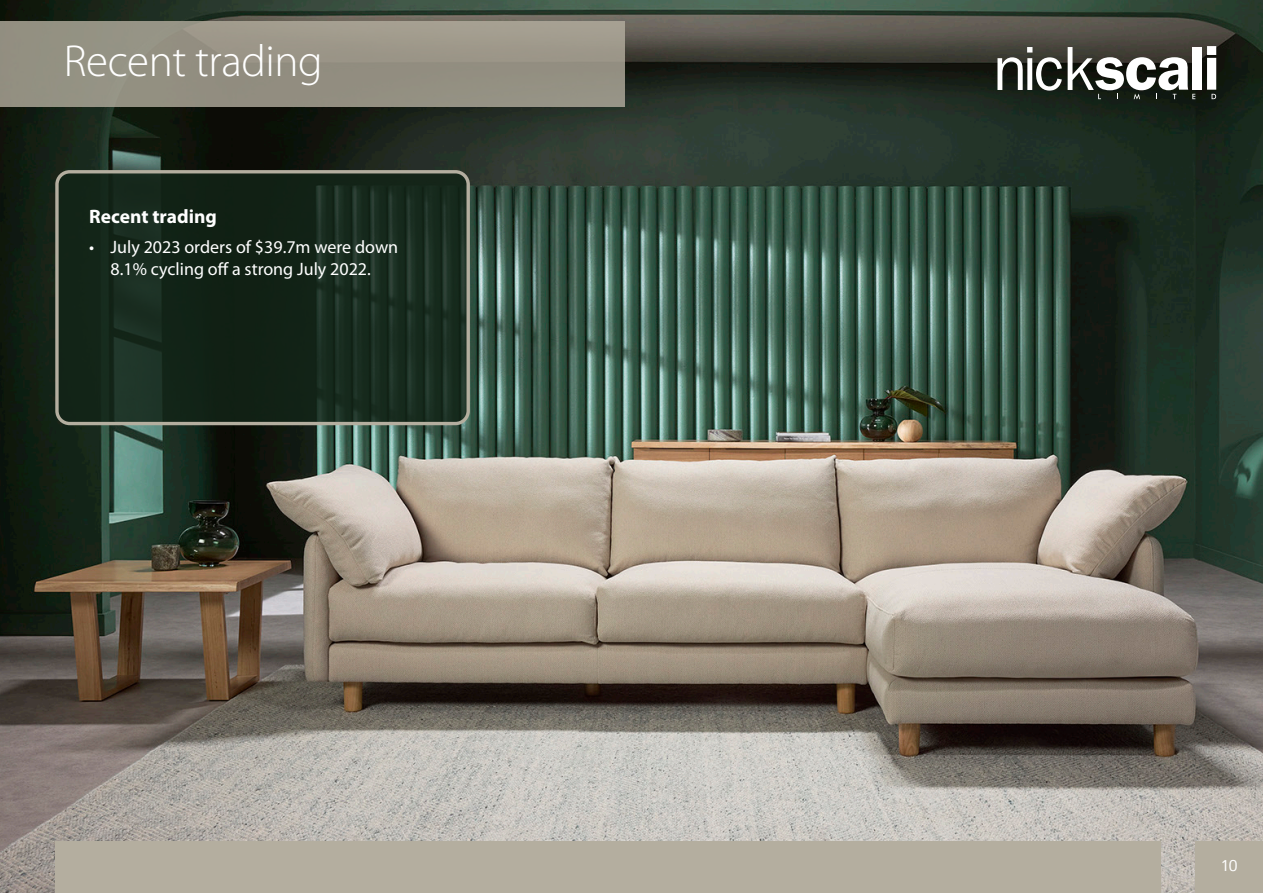
<style>
.page{position:relative;width:1263px;height:893px;background:#fff}
.page>*{position:absolute;margin:0;border:0;box-sizing:border-box;transform-origin:0 0}
.t1{font:300 45px "Myriad Pro";letter-spacing:-.01em;color:#fff}
.t2{font:700 19.5px "Myriad Pro";color:#fff}
.t3{font:18px/21.6px "Myriad Pro";color:#fff;text-align:center}
.t4{font:300 18px "Colaborate";color:#fff}
</style>
<div class="page">
<img style="left:0;top:0;width:1263px;height:893px">
<div style="left:0;top:21px;width:625px;height:85px;background:linear-gradient(to right,#939082,#9c9688)"></div>
<div style="left:1192px;top:47px;width:9px;height:43px;background:#fff"></div>
<svg style="left:997px;top:47px;width:65px;height:44px"></svg>
<svg style="left:1068px;top:47px;width:127px;height:52px"></svg>
<svg style="left:1207px;top:46px;width:9px;height:53px"></svg>
<div style="left:55px;top:842px;width:1106px;height:51px;background:#b4ae9f"></div>
<div style="left:1196px;top:842px;width:67px;height:51px;background:#b4ae9f"></div>
<div style="left:57px;top:172px;width:411px;height:251px;background:#122417;border-radius:13px"></div>
<div style="left:55px;top:170px;width:415px;height:255px;border:3px solid #b4ae9f;border-radius:13px"></div>
<p class="t1" style="left:64px;top:37px;width:260px">Recent trading</p>
<p class="t2" style="left:89px;top:205px;width:129px">Recent trading</p>
<p class="t3" style="left:89px;top:237px;width:310px">• July 2023 orders of $39.7m were down<br>8.1% cycling off a strong July 2022.</p>
<p class="t4" style="left:1220px;top:856px;width:19px">10</p>
</div>
